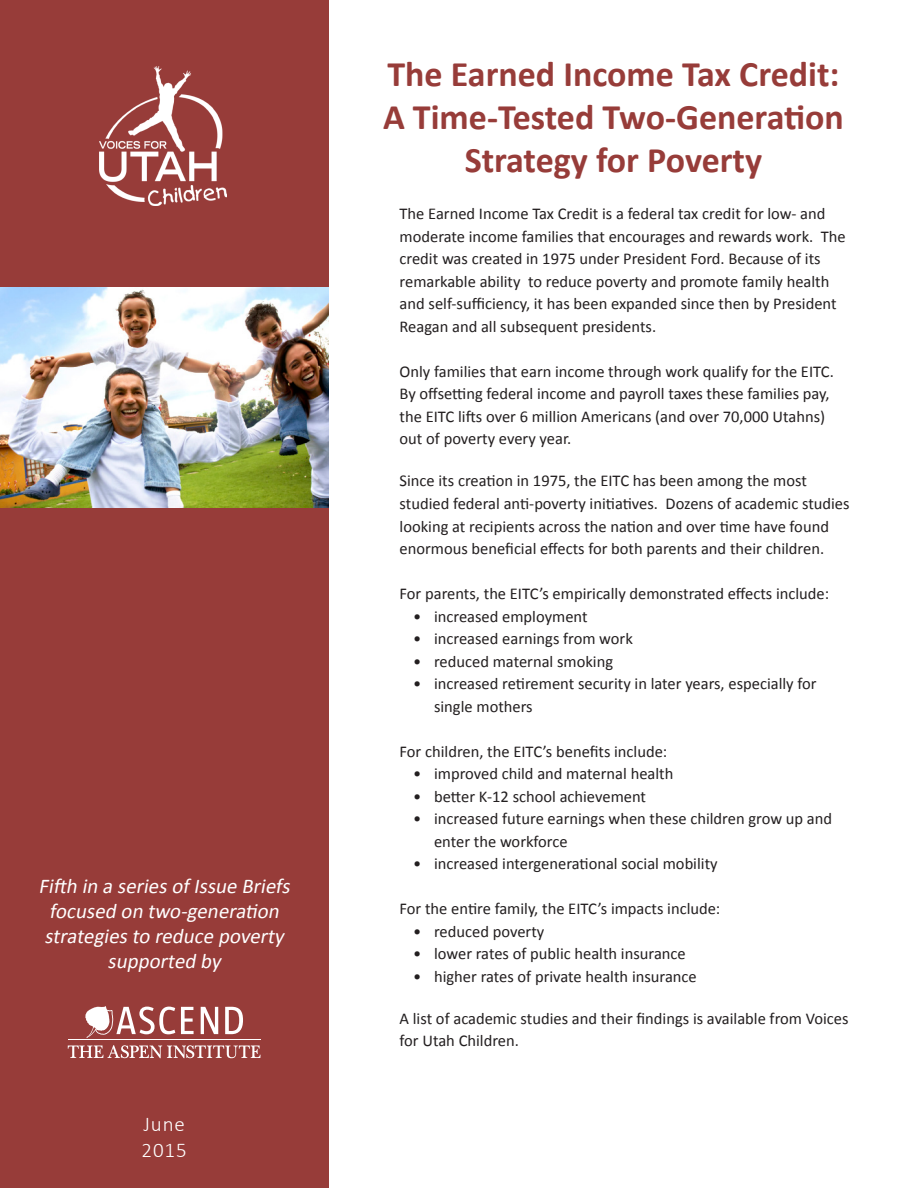
<style>
.page{position:relative;width:918px;height:1188px;background:#fff}
.page>*{position:absolute;margin:0;border:0;box-sizing:border-box;transform-origin:0 0}
.t1{font:700 36px/43.2px "Calibri";color:#973c39;text-align:center}
.t2{font:italic 21px/25.2px "Calibri";color:#fff;text-align:center}
.t3{font:300 21px/25.2px "Calibri";letter-spacing:.04em;color:#fff}
.t4{font:16.5px/22.5px "Calibri";color:#231f20}
</style>
<div class="page">
<div style="left:0;top:1px;width:328px;height:1187px;background:#973c39"></div>
<img style="left:99px;top:67px;width:128px;height:139px">
<hr style="left:68px;top:1039px;width:192px;height:1px;background:#fff">
<svg style="left:68px;top:1045px;width:193px;height:13px"></svg>
<svg style="left:181px;top:1007px;width:13px;height:27px"></svg>
<svg style="left:201px;top:1007px;width:17px;height:27px"></svg>
<svg style="left:225px;top:1007px;width:18px;height:27px"></svg>
<svg style="left:85px;top:1006px;width:90px;height:32px"></svg>
<img style="left:0;top:287px;width:328px;height:221px">
<p class="t2" style="left:39px;top:873px;width:257px">Fifth in a seriesofIssue Briefs focused on two-generation strategiesto reduce poverty supported by</p>
<p class="t3" style="left:142px;top:1112px;width:47px">June<br>2015</p>
<h1 class="t1" style="left:383px;top:52px;width:462px">The Earned Income Tax Credit:<br>A Time-Tested Two-Generation<br>Strategy for Poverty</h1>
<p class="t4" style="left:400px;top:202px;width:448px">The Earned Income Tax Credit is a federal tax credit for low- and moderate income families that encourages and rewards work. The credit was created in 1975 under President Ford. Because of its remarkable ability to reduce poverty and promote family health and self-sufficiency, it has been expanded since then by President Reagan and all subsequent presidents.</p>
<p class="t4" style="left:400px;top:360px;width:436px">Only families that earn income through work qualify for the EITC.<br>By offsetting federal income and payroll taxes these families pay, the EITC lifts over 6 million Americans (and over 70,000 Utahns) out of poverty every year.</p>
<p class="t4" style="left:400px;top:470px;width:452px">Since its creation in 1975, the EITC has been among the most studied federal anti-poverty initiatives. Dozens of academic studies looking at recipients across the nation and over time have found enormous beneficial effects for both parents and their children.</p>
<p class="t4" style="left:400px;top:582px;width:431px">For parents, the EITC’s empirically demonstrated effects include:</p>
<p class="t4" style="left:413px;top:605px;width:176px">• increased employment</p>
<p class="t4" style="left:413px;top:627px;width:221px">• increased earnings from work</p>
<p class="t4" style="left:413px;top:650px;width:202px">• reduced maternal smoking</p>
<p class="t4" style="left:434px;top:672px;width:384px;text-indent:-21px">• increased retirement security in later years, especially for single mothers</p>
<p class="t4" style="left:400px;top:740px;width:269px">For children, the EITC’s benefits include:</p>
<p class="t4" style="left:413px;top:762px;width:262px">• improved child and maternal health</p>
<p class="t4" style="left:413px;top:785px;width:234px">• better K-12 school achievement</p>
<p class="t4" style="left:434px;top:807px;width:400px;text-indent:-21px">• increased future earnings when these children grow up and enter the workforce</p>
<p class="t4" style="left:413px;top:852px;width:306px">• increased intergenerational social mobility</p>
<p class="t4" style="left:400px;top:897px;width:322px">For the entire family, the EITC’s impacts include:</p>
<p class="t4" style="left:413px;top:920px;width:133px">• reduced poverty</p>
<p class="t4" style="left:413px;top:942px;width:274px">• lower rates of public health insurance</p>
<p class="t4" style="left:413px;top:965px;width:285px">• higher rates of private health insurance</p>
<p class="t4" style="left:400px;top:1007px;width:450px">A list of academic studies and their findings is available from Voices for Utah Children.</p>
</div>
